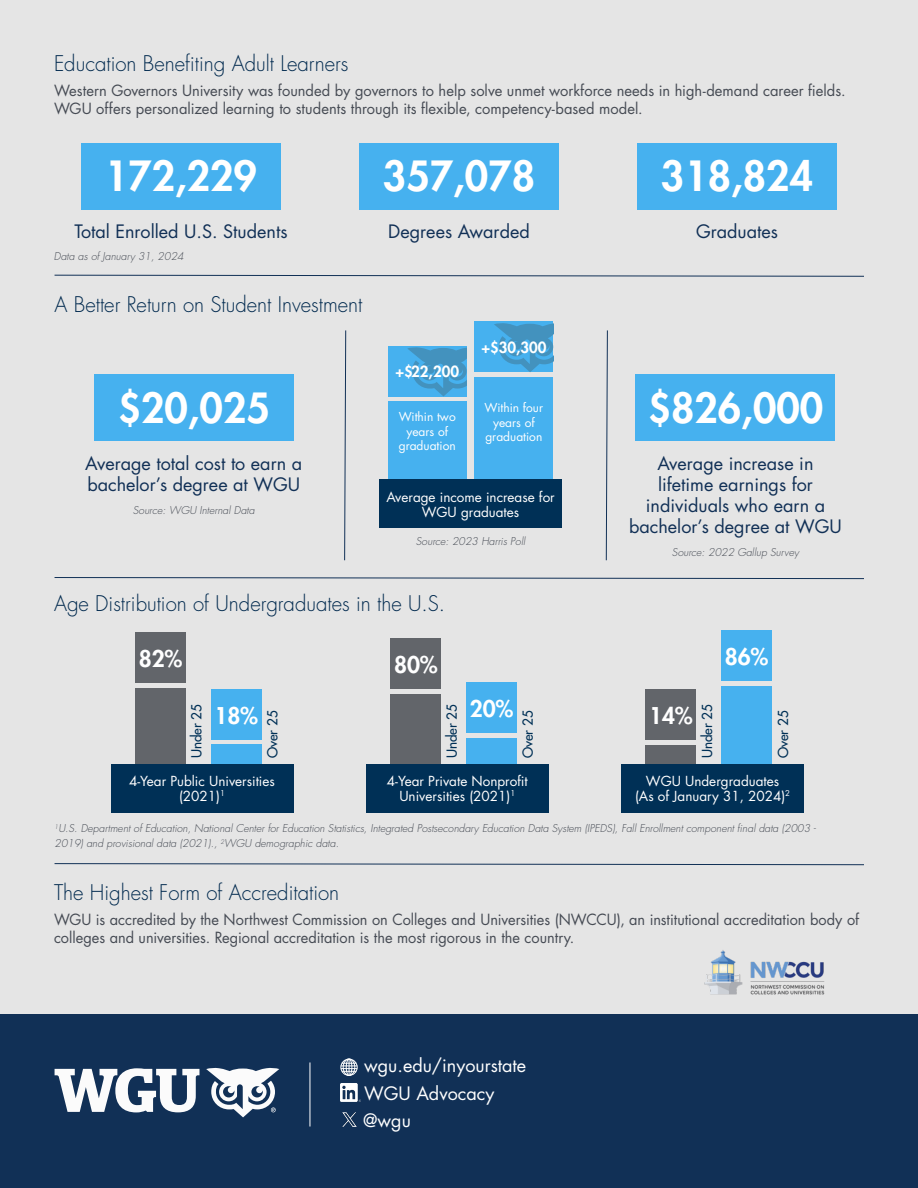
<style>
.page{position:relative;width:918px;height:1188px;background:#e5e5e5}
.page>*{position:absolute;margin:0;border:0;box-sizing:border-box;transform-origin:0 0}
.t1{font:800 40.5px "Futura Std";color:#fff}
.t2{font:800 22.5px "Futura Std";color:#fff}
.t3{font:300 21px "Futura Std";color:#00294e}
.Body_Copy{font:18px/21px "Futura Std";color:#113056;text-align:center}
.t4{font:18px "Futura Std";color:#fff}
.t5{font:15px/18px "Futura Std";color:#464b54}
.t6{font:800 15px "Futura Std";color:#fff}
.t7{font:13.5px/15px "Futura Std";color:#fff;text-align:center}
.t8{font:500 13.5px "Futura Std";color:#003056}
.t9{font:12px/14.4px "Futura Std";color:#fff;text-align:center}
.Body_Copy-2{font:italic 300 10.5px/15px "Futura Std";color:#464b54}
</style>
<div class="page">
<div style="left:0;top:1014px;width:918px;height:174px;background:#113056"></div>
<svg style="left:55px;top:1068px;width:145px;height:44px"></svg>
<svg style="left:206px;top:1068px;width:73px;height:49px"></svg>
<svg style="left:54px;top:577px;width:810px;height:2px;background:#7a8a9d"></svg>
<svg style="left:54px;top:863px;width:810px;height:2px;background:#7c8b9e"></svg>
<svg style="left:54px;top:274px;width:810px;height:3px"></svg>
<svg style="left:344px;top:330px;width:2px;height:231px"></svg>
<svg style="left:606px;top:330px;width:2px;height:231px"></svg>
<img style="left:341px;top:1084px;width:20px;height:17px">
<hr style="left:310px;top:1062px;width:1px;height:65px;background:#fff">
<div style="left:341px;top:1059px;width:17px;height:17px;border:1px solid #fff;border-radius:50%"></div>
<div style="left:343px;top:1059px;width:12px;height:17px;border:1px solid #fff;border-radius:50%"></div>
<div style="left:346px;top:1059px;width:6px;height:17px;border:1px solid #fff;border-radius:50%"></div>
<svg style="left:341px;top:1059px;width:16px;height:16px"></svg>
<div style="left:211px;top:745px;width:51px;height:56px;background:#46b1ef"></div>
<div style="left:211px;top:689px;width:51px;height:51px;background:#46b1ef"></div>
<div style="left:135px;top:688px;width:51px;height:90px;background:#62656a"></div>
<div style="left:135px;top:632px;width:51px;height:51px;background:#62656a"></div>
<div style="left:111px;top:765px;width:182px;height:48px;background:#003056"></div>
<div style="left:466px;top:738px;width:51px;height:60px;background:#46b1ef"></div>
<div style="left:466px;top:682px;width:51px;height:51px;background:#46b1ef"></div>
<div style="left:390px;top:694px;width:51px;height:84px;background:#62656a"></div>
<div style="left:390px;top:638px;width:51px;height:51px;background:#62656a"></div>
<div style="left:366px;top:765px;width:183px;height:48px;background:#003056"></div>
<div style="left:645px;top:745px;width:51px;height:53px;background:#62656a"></div>
<div style="left:645px;top:690px;width:51px;height:50px;background:#62656a"></div>
<div style="left:721px;top:686px;width:51px;height:91px;background:#46b1ef"></div>
<div style="left:721px;top:630px;width:51px;height:51px;background:#46b1ef"></div>
<div style="left:621px;top:765px;width:183px;height:48px;background:#003056"></div>
<div style="left:388px;top:401px;width:78px;height:89px;background:#46b1ef"></div>
<div style="left:475px;top:377px;width:78px;height:114px;background:#46b1ef"></div>
<div style="left:94px;top:375px;width:199px;height:66px;background:#46b1ef"></div>
<div style="left:636px;top:375px;width:199px;height:66px;background:#46b1ef"></div>
<div style="left:388px;top:346px;width:78px;height:50px;background:#46b1ef"></div>
<div style="left:475px;top:321px;width:78px;height:51px;background:#46b1ef"></div>
<svg style="left:407px;top:347px;width:59px;height:49px"></svg>
<svg style="left:494px;top:323px;width:59px;height:49px"></svg>
<div style="left:379px;top:480px;width:183px;height:48px;background:#003056"></div>
<div style="left:81px;top:143px;width:199px;height:66px;background:#46b1ef"></div>
<div style="left:360px;top:143px;width:199px;height:66px;background:#46b1ef"></div>
<div style="left:638px;top:143px;width:199px;height:66px;background:#46b1ef"></div>
<img style="left:342px;top:1112px;width:15px;height:15px">
<img style="left:704px;top:950px;width:121px;height:45px">
<p class="t3" style="left:54px;top:51px;width:296px">Education Benefiting Adult Learners</p>
<p class="t5" style="left:54px;top:82px;width:793px">Western Governors University was founded by governors to help solve unmet workforce needs in high-demand career fields.<br>WGU offers personalized learning to students through its flexible, competency-based model.</p>
<p class="t1" style="left:105px;top:151px;width:154px">172,229</p>
<p class="Body_Copy" style="left:74px;top:221px;width:215px">Total Enrolled U.S. Students</p>
<p class="Body_Copy-2" style="left:54px;top:249px;width:131px">Data as of January 31, 2024</p>
<p class="t3" style="left:55px;top:292px;width:309px">A Better Return on Student Investment</p>
<p class="t1" style="left:383px;top:151px;width:154px">357,078</p>
<p class="Body_Copy" style="left:388px;top:221px;width:143px">Degrees Awarded</p>
<p class="t6" style="left:395px;top:362px;width:65px">+$22,200</p>
<p class="t6" style="left:481px;top:338px;width:67px">+$30,300</p>
<p class="t1" style="left:661px;top:151px;width:154px">318,824</p>
<p class="Body_Copy" style="left:696px;top:221px;width:84px">Graduates</p>
<p class="t1" style="left:118px;top:382px;width:154px">$20,025</p>
<p class="t1" style="left:648px;top:382px;width:177px">$826,000</p>
<p class="t9" style="left:399px;top:410px;width:59px">Within two years of graduation</p>
<p class="t9" style="left:485px;top:401px;width:60px">Within four years of graduation</p>
<p class="Body_Copy" style="left:85px;top:453px;width:219px;text-align:left">Average total cost to earn a bachelor’s degree at WGU</p>
<p class="Body_Copy-2" style="left:133px;top:503px;width:123px">Source: WGU Internal Data</p>
<p class="Body_Copy" style="left:629px;top:453px;width:214px">Average increase in lifetime earnings for individuals who earn a bachelor’s degree at WGU</p>
<p class="Body_Copy-2" style="left:672px;top:545px;width:129px">Source: 2022 Gallup Survey</p>
<p class="t7" style="left:386px;top:489px;width:170px">Average income increase for<br>WGU graduates</p>
<p class="Body_Copy-2" style="left:416px;top:534px;width:111px">Source: 2023 Harris Poll</p>
<p class="t3" style="left:54px;top:591px;width:393px">Age Distribution of Undergraduates in the U.S.</p>
<p class="t2" style="left:139px;top:644px;width:45px">82%</p>
<p class="t2" style="left:394px;top:650px;width:45px">80%</p>
<p class="t2" style="left:725px;top:642px;width:45px">86%</p>
<p class="t8" style="left:188px;top:758px;width:56px;rotate:-90deg">Under 25</p>
<p class="t8" style="left:264px;top:758px;width:49px;rotate:-90deg">Over 25</p>
<p class="t2" style="left:214px;top:701px;width:45px">18%</p>
<p class="t2" style="left:470px;top:694px;width:45px">20%</p>
<p class="t8" style="left:443px;top:758px;width:56px;rotate:-90deg">Under 25</p>
<p class="t8" style="left:519px;top:758px;width:49px;rotate:-90deg">Over 25</p>
<p class="t2" style="left:649px;top:702px;width:45px">14%</p>
<p class="t8" style="left:699px;top:758px;width:56px;rotate:-90deg">Under 25</p>
<p class="t8" style="left:775px;top:758px;width:49px;rotate:-90deg">Over 25</p>
<p class="t7" style="left:129px;top:774px;width:147px">4-Year Public Universities (2021)<sup>1</sup></p>
<p class="t7" style="left:387px;top:774px;width:142px">4-Year Private Nonprofit<br>Universities (2021)<sup>1</sup></p>
<p class="t7" style="left:635px;top:774px;width:157px">WGU Undergraduates (As of January 31, 2024)<sup>2</sup></p>
<p class="Body_Copy-2" style="left:55px;top:821px;width:763px"><sup>1</sup>U.S. Department of Education, National Center for Education Statistics, Integrated Postsecondary Education Data System (IPEDS), Fall Enrollment component final data (2003 -<br>2019) and provisional data (2021)., <sup>2</sup>WGU demographic data.</p>
<p class="t3" style="left:54px;top:879px;width:287px">The Highest Form of Accreditation</p>
<p class="t5" style="left:54px;top:910px;width:807px">WGU is accredited by the Northwest Commission on Colleges and Universities (NWCCU), an institutional accreditation body of colleges and universities. Regional accreditation is the most rigorous in the country.</p>
<p class="t4" style="left:364px;top:1054px;width:164px">wgu.edu/inyourstate</p>
<p class="t4" style="left:364px;top:1082px;width:132px">WGU Advocacy</p>
<p class="t4" style="left:363px;top:1109px;width:49px">@wgu</p>
</div>
